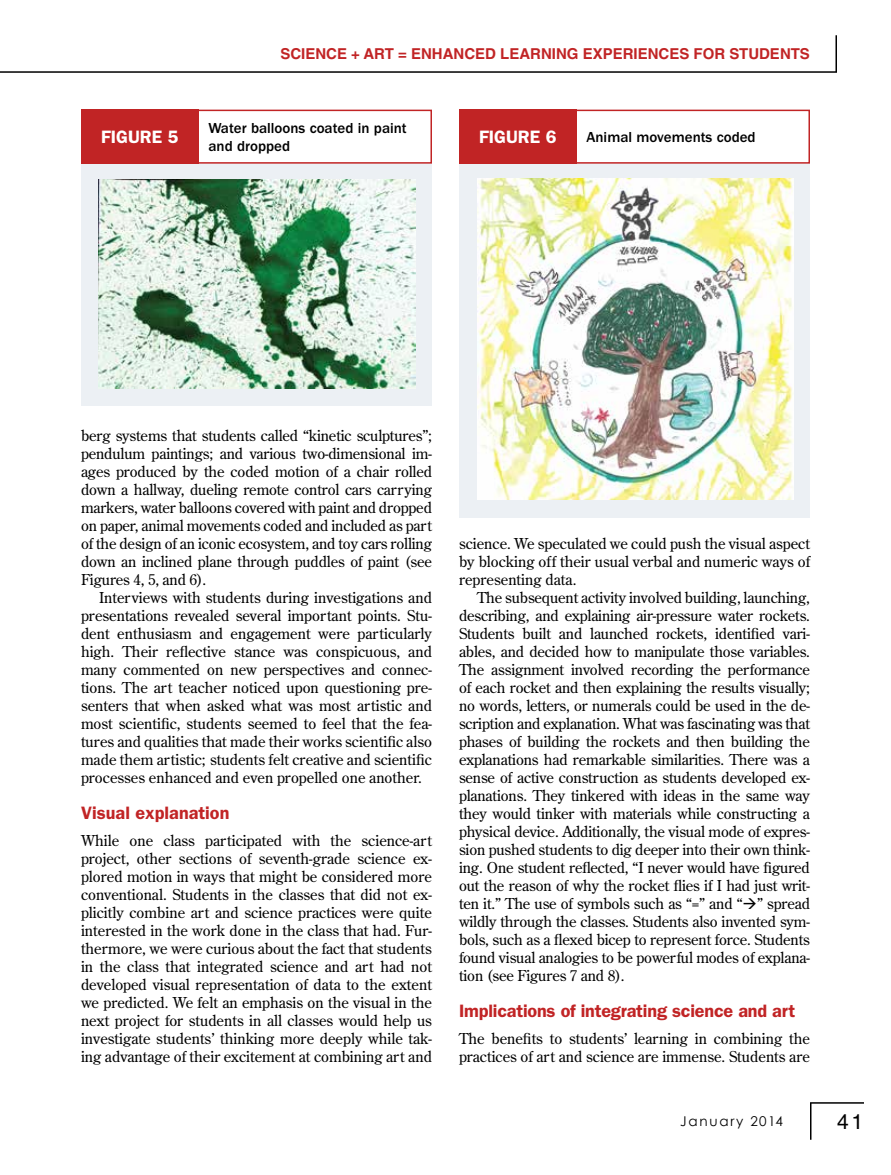
<style>
.page{position:relative;width:891px;height:1175px;background:#fff}
.page>*{position:absolute;margin:0;border:0;box-sizing:border-box;transform-origin:0 0}
.t1{font:21px "Helvetica LT Std";color:#000}
.t2{font:600 18px "ITC Franklin Gothic Std";letter-spacing:-.01em;color:#c12425}
.t3{font:600 18px "ITC Franklin Gothic Std";color:#fff}
.t4{font:15px/18px "Century Old Style Std";color:#000;text-align:justify}
.t5{font:500 15px/18px "ITC Franklin Gothic Std";color:#000}
.t6{font:700 15px "Helvetica LT Std";color:#c12425}
.t7{font:13.5px "Century Gothic";letter-spacing:.13em;color:#000}
</style>
<div class="page">
<hr style="left:0;top:71px;width:837px;height:2px;background:#000">
<hr style="left:836px;top:35px;width:1px;height:37px;background:#000">
<div style="left:81px;top:161px;width:351px;height:244px;background:#ecf0f4"></div>
<div style="left:459px;top:161px;width:351px;height:356px;background:#ecf0f4"></div>
<div style="left:81px;top:110px;width:351px;height:54px;border:2px solid #c12425"></div>
<div style="left:459px;top:110px;width:351px;height:54px;border:2px solid #c12425"></div>
<div style="left:81px;top:110px;width:118px;height:54px;background:#c12425"></div>
<div style="left:459px;top:110px;width:118px;height:54px;background:#c12425"></div>
<img style="left:99px;top:179px;width:316px;height:209px">
<img style="left:477px;top:178px;width:316px;height:321px">
<hr style="left:810px;top:1102px;width:54px;height:1px;background:#000">
<hr style="left:810px;top:1103px;width:2px;height:36px;background:#000">
<p class="t6" style="left:280px;top:45px;width:531px">SCIENCE + ART = ENHANCED LEARNING EXPERIENCES FOR STUDENTS</p>
<p class="t5" style="left:208px;top:119px;width:200px">Water balloons coated in paint and dropped</p>
<p class="t3" style="left:101px;top:126px;width:79px">FIGURE 5</p>
<p class="t3" style="left:479px;top:126px;width:79px">FIGURE 6</p>
<p class="t5" style="left:586px;top:128px;width:171px">Animal movements coded</p>
<p class="t4" style="left:81px;top:426px;width:353px">berg systems that students called “kinetic sculptures”; pendulum paintings; and various two-dimensional im&shy;ages produced by the coded motion of a chair rolled down a hallway, dueling remote control cars carrying markers, water balloons covered with paint and dropped on paper, animal movements coded and included as part of the design of an iconic ecosystem, and toy cars rolling down an inclined plane through puddles of paint (see Figures 4, 5, and 6).</p>
<p class="t4" style="left:81px;top:588px;width:353px;text-indent:18px">Interviews with students during investigations and presentations revealed several important points. Stu&shy;dent enthusiasm and engagement were particularly high. Their reflective stance was conspicuous, and many commented on new perspectives and connec&shy;tions. The art teacher noticed upon questioning pre&shy;senters that when asked what was most artistic and most scientific, students seemed to feel that the fea&shy;tures and qualities that made their works scientific also made them artistic; students felt creative and scientific processes enhanced and even propelled one another.</p>
<p class="t2" style="left:81px;top:802px;width:150px">Visual explanation</p>
<p class="t4" style="left:81px;top:831px;width:353px">While one class participated with the science-art project, other sections of seventh-grade science ex&shy;plored motion in ways that might be considered more conventional. Students in the classes that did not ex&shy;plicitly combine art and science practices were quite interested in the work done in the class that had. Fur&shy;thermore, we were curious about the fact that students in the class that integrated science and art had not developed visual representation of data to the extent we predicted. We felt an emphasis on the visual in the next project for students in all classes would help us investigate students’ thinking more deeply while tak&shy;ing advantage of their excitement at combining art and</p>
<p class="t4" style="left:459px;top:534px;width:353px">science. We speculated we could push the visual aspect by blocking off their usual verbal and numeric ways of representing data.</p>
<p class="t4" style="left:459px;top:588px;width:353px;text-indent:18px">The subsequent activity involved building, launching, describing, and explaining air-pressure water rockets.<br>Students built and launched rockets, identified vari&shy;ables, and decided how to manipulate those variables.<br>The assignment involved recording the performance of each rocket and then explaining the results visually; no words, letters, or numerals could be used in the de&shy;scription and explanation. What was fascinating was that phases of building the rockets and then building the explanations had remarkable similarities. There was a sense of active construction as students developed ex&shy;planations. They tinkered with ideas in the same way they would tinker with materials while constructing a physical device. Additionally, the visual mode of expres&shy;sion pushed students to dig deeper into their own think&shy;ing. One student reflected, “I never would have figured out the reason of why the rocket flies if I had just writ&shy;ten it.” The use of symbols such as “=” and “→” spread wildly through the classes. Students also invented sym&shy;bols, such as a flexed bicep to represent force. Students found visual analogies to be powerful modes of explana&shy;tion (see Figures 7 and 8).</p>
<p class="t2" style="left:459px;top:1000px;width:338px">Implications of integrating science and art</p>
<p class="t4" style="left:459px;top:1029px;width:353px">The benefits to students’ learning in combining the practices of art and science are immense. Students are</p>
<p class="t7" style="left:680px;top:1111px;width:104px">January 2014</p>
<h1 class="t1" style="left:837px;top:1108px;width:28px">41</h1>
</div>
